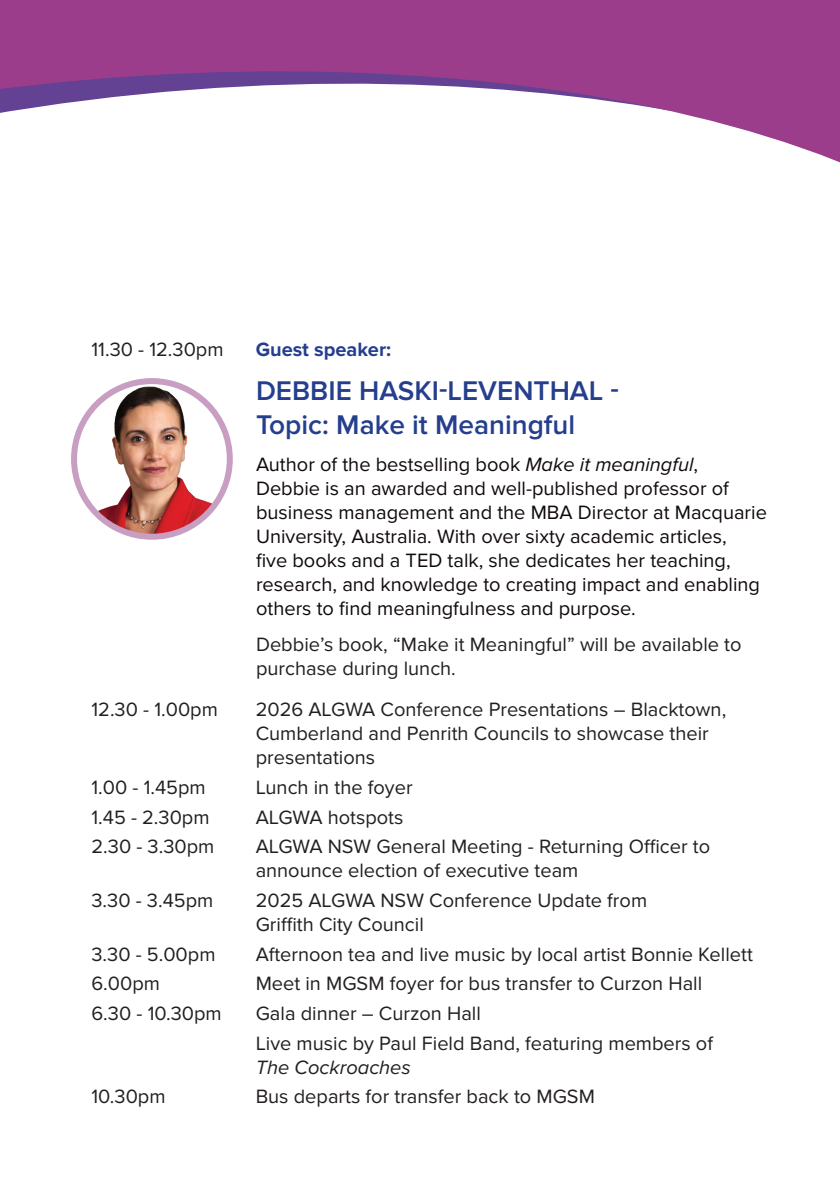
<style>
.page{position:relative;width:840px;height:1191px;background:#fff}
.page>*{position:absolute;margin:0;border:0;box-sizing:border-box;transform-origin:0 0}
.t1{font:600 28px/33.6px "Proxima Nova";color:#253f8e}
.t2{font:20px/24px "Proxima Nova";color:#231f20}
.t3{font:20px/24px "Proxima Nova";color:#110a0c}
.t4{font:italic 20px "Proxima Nova";color:#231f20}
.t5{font:700 20px "Proxima Nova";color:#253f8e}
.s1{font-style:italic}
</style>
<div class="page">
<img style="left:74px;top:381px;width:156px;height:156px;border-radius:78px">
<div style="left:71px;top:378px;width:162px;height:162px;border:6px solid #c89fc2;border-radius:50%"></div>
<svg style="left:0;top:0;width:839px;height:162px;fill:#9b3d8b"></svg>
<p class="t2" style="left:91px;top:338px;width:134px">11.30 - 12.30pm</p>
<p class="t5" style="left:255px;top:338px;width:137px">Guest speaker:</p>
<h1 class="t1" style="left:256px;top:375px;width:364px">DEBBIE HASKI-LEVENTHAL -<br>Topic: Make it Meaningful</h1>
<p class="t3" style="left:256px;top:452px;width:512px">Author of the bestselling book <span class="s1">Make it meaningful</span>, Debbie is an awarded and well-published professor of business management and the MBA Director at Macquarie University, Australia. With over sixty academic articles,<br>five books and a TED talk, she dedicates her teaching, research, and knowledge to creating impact and enabling others to find meaningfulness and purpose.</p>
<p class="t2" style="left:256px;top:633px;width:487px">Debbie’s book, “Make it Meaningful” will be available to purchase during lunch.</p>
<p class="t2" style="left:91px;top:698px;width:128px">12.30 - 1.00pm</p>
<p class="t2" style="left:255px;top:698px;width:472px">2026 ALGWA Conference Presentations – Blacktown,<br>Cumberland and Penrith Councils to showcase their presentations</p>
<p class="t2" style="left:91px;top:776px;width:116px">1.00 - 1.45pm</p>
<p class="t2" style="left:255px;top:776px;width:158px">Lunch in the foyer</p>
<p class="t2" style="left:91px;top:805px;width:120px">1.45 - 2.30pm</p>
<p class="t2" style="left:255px;top:805px;width:149px">ALGWA hotspots</p>
<p class="t2" style="left:91px;top:835px;width:124px">2.30 - 3.30pm</p>
<p class="t2" style="left:255px;top:835px;width:455px">ALGWA NSW General Meeting - Returning Officer to announce election of executive team</p>
<p class="t2" style="left:91px;top:889px;width:123px">3.30 - 3.45pm</p>
<p class="t2" style="left:255px;top:889px;width:393px">2025 ALGWA NSW Conference Update from<br>Griffith City Council</p>
<p class="t2" style="left:91px;top:942px;width:125px">3.30 - 5.00pm</p>
<p class="t2" style="left:255px;top:942px;width:498px">Afternoon tea and live music by local artist Bonnie Kellett</p>
<p class="t2" style="left:91px;top:972px;width:70px">6.00pm</p>
<p class="t2" style="left:255px;top:972px;width:448px">Meet in MGSM foyer for bus transfer to Curzon Hall</p>
<p class="t2" style="left:91px;top:1002px;width:132px">6.30 - 10.30pm</p>
<p class="t2" style="left:255px;top:999px;width:458px;line-height:29.6px">Gala dinner – Curzon Hall<br>Live music by Paul Field Band, featuring members of</p>
<p class="t4" style="left:255px;top:1055px;width:157px">The Cockroaches</p>
<p class="t2" style="left:91px;top:1085px;width:76px">10.30pm</p>
<p class="t2" style="left:255px;top:1085px;width:340px">Bus departs for transfer back to MGSM</p>
</div>
